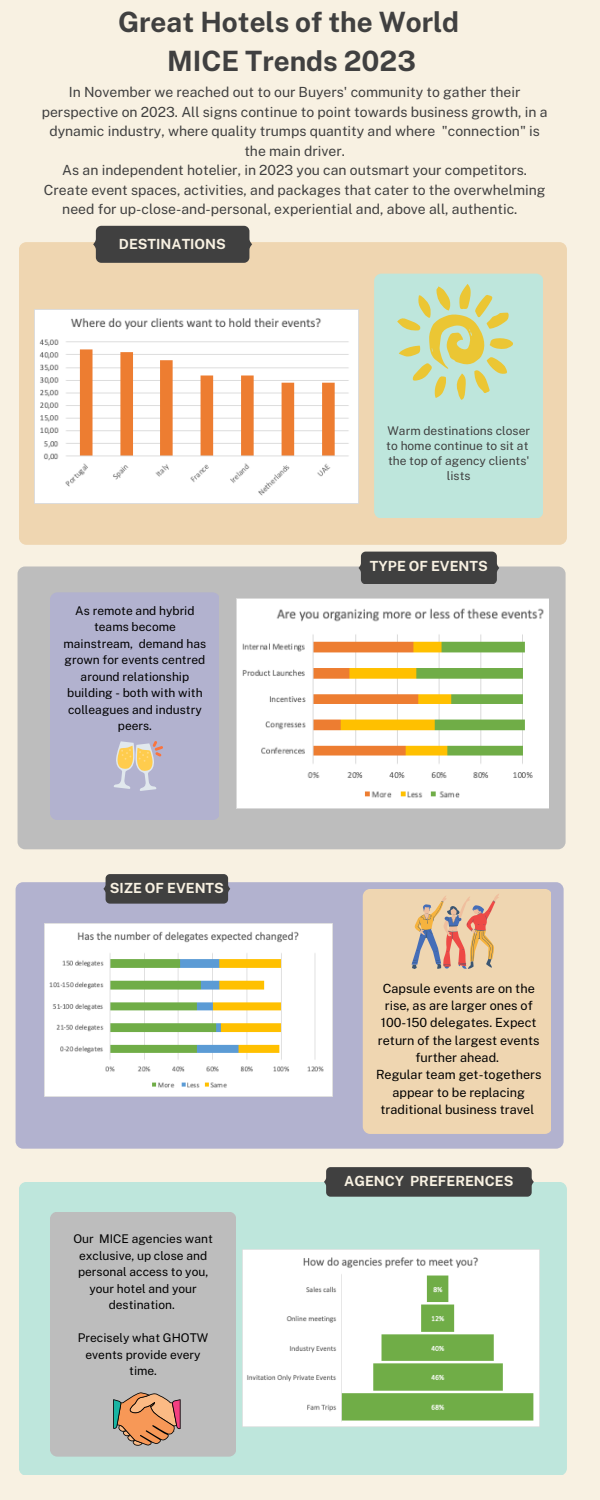
<style>
.page{position:relative;width:600px;height:1500px;background:#f8f1e2}
.page>*{position:absolute;margin:0;border:0;box-sizing:border-box;transform-origin:0 0}
.t1{font:700 28px/39px "Public Sans";color:#404040;text-align:center}
.t2{font:14px "Public Sans";color:#404040}
.t3{font:700 14px "Public Sans";color:#f8f1e2}
.t4{font:12.6px/17.4px "Public Sans";color:#000;text-align:center}
.t5{font:12px/16.5px "Public Sans";color:#000;text-align:center}
.t6{font:12px/15px "Public Sans";color:#404040;text-align:center}
</style>
<div class="page">
<div style="left:19px;top:242px;width:548px;height:303px;background:#efd6b1;border-radius:8px"></div>
<div style="left:93px;top:226px;width:159px;height:37px;background:#404040"></div>
<div style="left:18px;top:566px;width:548px;height:283px;background:#bdbdbd;border-radius:8px"></div>
<div style="left:358px;top:552px;width:141px;height:32px;background:#404040"></div>
<div style="left:374px;top:274px;width:169px;height:244px;background:#bee6dc;border-radius:7px"></div>
<div style="left:16px;top:882px;width:548px;height:267px;background:#b2b2cf;border-radius:8px"></div>
<svg style="left:103px;top:874px;width:127px;height:30px;background:#464647"></svg>
<div style="left:19px;top:1182px;width:548px;height:292px;background:#bee6dc"></div>
<svg style="left:324px;top:1167px;width:210px;height:30px;background:#454645"></svg>
<img style="left:44px;top:923px;width:288px;height:173px">
<img style="left:236px;top:599px;width:312px;height:210px">
<svg style="left:397px;top:284px;width:116px;height:116px"></svg>
<img style="left:35px;top:309px;width:323px;height:194px">
<div style="left:50px;top:592px;width:169px;height:228px;background:#b2b2cf"></div>
<div style="left:363px;top:889px;width:188px;height:245px;background:#efd6b1"></div>
<svg style="left:412px;top:894px;width:87px;height:75px;background:#d9b598"></svg>
<svg style="left:113px;top:741px;width:50px;height:50px;background:#cfc2b4"></svg>
<div style="left:50px;top:1212px;width:186px;height:244px;background:#bdbdbd;border-radius:7px"></div>
<img style="left:243px;top:1250px;width:297px;height:177px">
<svg style="left:113px;top:1392px;width:68px;height:54px"></svg>
<h1 class="t1" style="left:118px;top:3px;width:343px">Great Hotels of the World<br>MICE Trends 2023</h1>
<p class="t2" style="left:69px;top:84px;width:453px">In November we reached out to our Buyers' community to gather their</p>
<p class="t2" style="left:42px;top:103px;width:507px">perspective on 2023. All signs continue to point towards business growth, in a</p>
<p class="t2" style="left:49px;top:123px;width:492px">dynamic industry, where quality trumps quantity and where "connection" is</p>
<p class="t2" style="left:244px;top:142px;width:102px">the main driver.</p>
<p class="t2" style="left:62px;top:162px;width:466px">As an independent hotelier, in 2023 you can outsmart your competitors.</p>
<p class="t2" style="left:44px;top:181px;width:503px">Create event spaces, activities, and packages that cater to the overwhelming</p>
<p class="t2" style="left:62px;top:201px;width:457px">need for up-close-and-personal, experiential and, above all, authentic.</p>
<p class="t3" style="left:119px;top:236px;width:108px">DESTINATIONS</p>
<p class="t6" style="left:386px;top:423px;width:145px">Warm destinations closer to home continue to sit at the top of agency clients' lists</p>
<p class="t5" style="left:64px;top:602px;width:144px">As remote and hybrid teams become mainstream, demand has grown for events centred around relationship building - both with with colleagues and industry peers.</p>
<p class="t3" style="left:110px;top:880px;width:116px">SIZE OF EVENTS</p>
<p class="t5" style="left:73px;top:1230px;width:141px">Our MICE agencies want exclusive, up close and personal access to you, your hotel and your destination.</p>
<p class="t5" style="left:78px;top:1329px;width:132px">Precisely what GHOTW events provide every time.</p>
<p class="t3" style="left:370px;top:558px;width:119px">TYPE OF EVENTS</p>
<p class="t4" style="left:376px;top:979px;width:167px">Capsule events are on the rise, as are larger ones of<br>100-150 delegates. Expect return of the largest events further ahead.<br>Regular team get-togethers appear to be replacing traditional business travel</p>
<p class="t3" style="left:344px;top:1173px;width:171px">AGENCY PREFERENCES</p>
</div>
